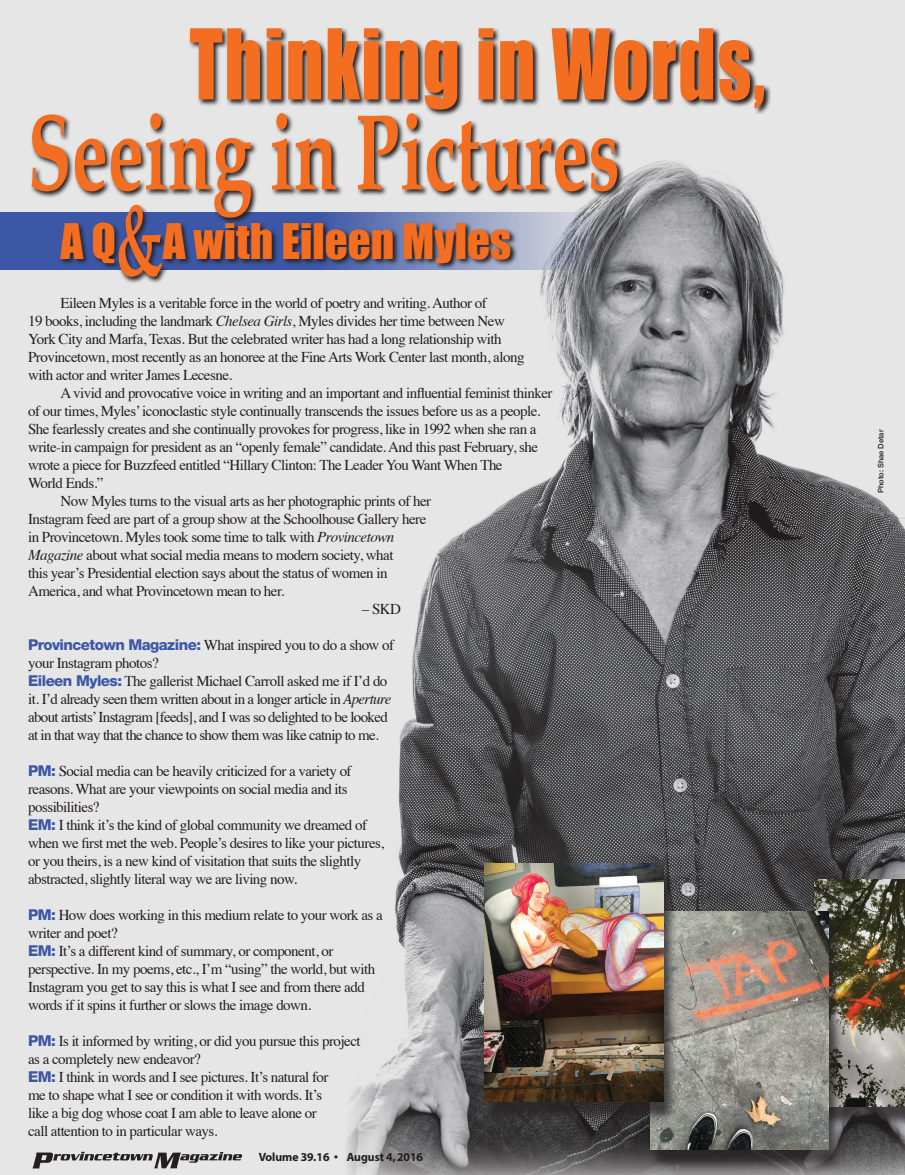
<style>
.page{position:relative;width:905px;height:1175px;background:#fff}
.page>*{position:absolute;margin:0;border:0;box-sizing:border-box;transform-origin:0 0}
.t1{font:700 108px "Palatino";color:#f36e21;scale:.67 1}
.t2{font:700 101.25px "Palatino";color:#f36e21;scale:.56 1}
.t3{font:90px "Impact";letter-spacing:.025em;color:#f36e21;scale:.8 1}
.t4{font:45px "Impact";color:#f36e21}
.t5{font:15px/18px "Times";letter-spacing:-.035em;color:#231f20}
.t6{font:12px "Myriad Headline";color:#231f20}
.t7{font:500 7.5px "Helvetica Neue LT Std";color:#231f20}
.s1{font-style:italic}
.s2{font-family:"Helvetica Neue LT Std";font-weight:800;color:#3c57a6}
</style>
<div class="page">
<div style="left:0;top:0;width:904px;height:1174px;background:#e7e6e6"></div>
<img style="left:346px;top:225px;width:558px;height:949px">
<div style="left:812px;top:884px;width:92px;height:244px;background:#231f20;opacity:.75"></div>
<img style="left:814px;top:879px;width:90px;height:228px">
<div style="left:648px;top:916px;width:194px;height:255px;background:#231f20;opacity:.75"></div>
<img style="left:650px;top:911px;width:178px;height:238px">
<div style="left:483px;top:868px;width:194px;height:255px;background:#231f20;opacity:.75"></div>
<img style="left:485px;top:863px;width:178px;height:238px">
<svg style="left:0;top:212px;width:604px;height:58px;background:#707ea9"></svg>
<svg style="left:59px;top:225px;width:459px;height:59px"></svg>
<svg style="left:31px;top:28px;width:740px;height:197px"></svg>
<svg style="left:32px;top:1151px;width:210px;height:17px"></svg>
<p class="t3" style="left:190px;top:-6px;width:721px">Thinking in Words,</p>
<p class="t1" style="left:28px;top:61px;width:885px">Seeing in Pictures</p>
<p class="t2" style="left:116px;top:154px;width:85px">&amp;</p>
<p class="t4" style="left:61px;top:206px;width:57px">A Q</p>
<p class="t4" style="left:163px;top:206px;width:350px">A with Eileen Myles</p>
<p class="t5" style="left:28px;top:295px;width:498px;text-indent:32px">Eileen Myles is a veritable force in the world of poetry and writing. Author of<br>19 books, including the landmark <span class="s1">Chelsea Girls</span>, Myles divides her time between New York City and Marfa, Texas. But the celebrated writer has had a long relationship with Provincetown, most recently as an honoree at the Fine Arts Work Center last month, along with actor and writer James Lecesne.</p>
<p class="t5" style="left:28px;top:385px;width:526px;text-indent:32px">A vivid and provocative voice in writing and an important and influential feminist thinker of our times, Myles’ iconoclastic style continually transcends the issues before us as a people.<br>She fearlessly creates and she continually provokes for progress, like in 1992 when she ran a write-in campaign for president as an “openly female” candidate. And this past February, she wrote a piece for Buzzfeed entitled “Hillary Clinton: The Leader You Want When The<br>World Ends.”</p>
<p class="t5" style="left:28px;top:493px;width:405px;text-indent:32px">Now Myles turns to the visual arts as her photographic prints of her Instagram feed are part of a group show at the Schoolhouse Gallery here in Provincetown. Myles took some time to talk with <span class="s1">Provincetown Magazine</span> about what social media means to modern society, what<br>this year’s Presidential election says about the status of women in America, and what Provincetown mean to her.</p>
<p class="t5" style="left:362px;top:601px;width:41px">– SKD</p>
<p class="t5" style="left:28px;top:637px;width:367px"><span class="s2">Provincetown Magazine:</span> What inspired you to do a show of your Instagram photos?</p>
<p class="t5" style="left:28px;top:673px;width:365px"><span class="s2">Eileen Myles:</span> The gallerist Michael Carroll asked me if I’d do it. I’d already seen them written about in a longer article in <span class="s1">Aperture </span>about artists’ Instagram [feeds], and I was so delighted to be looked at in that way that the chance to show them was like catnip to me.</p>
<p class="t5" style="left:28px;top:763px;width:325px"><span class="s2">PM:</span> Social media can be heavily criticized for a variety of reasons. What are your viewpoints on social media and its possibilities?</p>
<p class="t5" style="left:28px;top:817px;width:357px"><span class="s2">EM:</span> I think it’s the kind of global community we dreamed of when we first met the web. People’s desires to like your pictures, or you theirs, is a new kind of visitation that suits the slightly abstracted, slightly literal way we are living now.</p>
<p class="t5" style="left:28px;top:907px;width:356px"><span class="s2">PM:</span> How does working in this medium relate to your work as a writer and poet?</p>
<p class="t5" style="left:28px;top:943px;width:348px"><span class="s2">EM:</span> It’s a different kind of summary, or component, or perspective. In my poems, etc., I’m “using” the world, but with Instagram you get to say this is what I see and from there add words if it spins it further or slows the image down.</p>
<p class="t5" style="left:28px;top:1033px;width:334px"><span class="s2">PM:</span> Is it informed by writing, or did you pursue this project as a completely new endeavor?</p>
<p class="t5" style="left:28px;top:1069px;width:302px"><span class="s2">EM:</span> I think in words and I see pictures. It’s natural for me to shape what I see or condition it with words. It’s like a big dog whose coat I am able to leave alone or call attention to in particular ways.</p>
<p class="t6" style="left:259px;top:1150px;width:166px">Volume 39.16 • August 4, 2016</p>
<p class="t7" style="left:876px;top:493px;width:65px;rotate:-90deg">Photo: Shae Detar</p>
</div>
